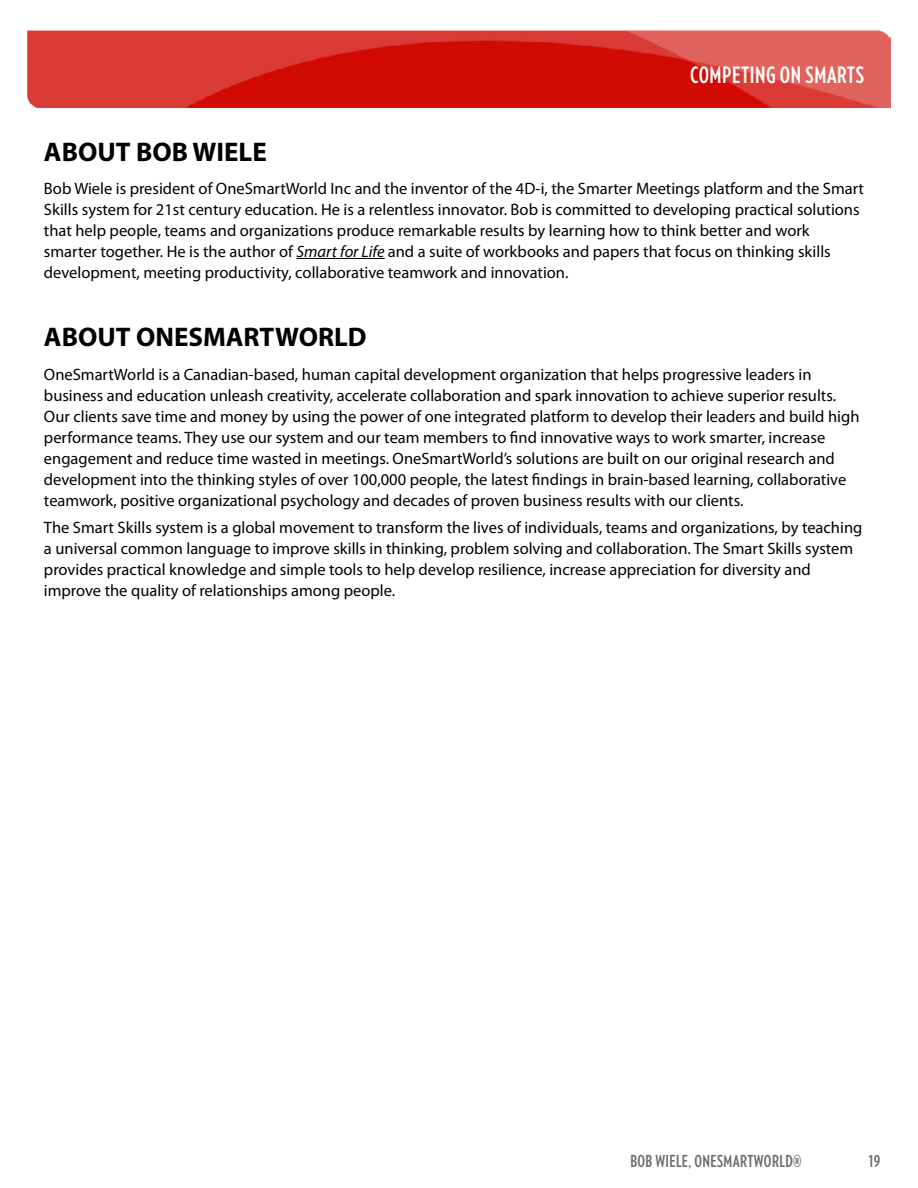
<style>
.page{position:relative;width:918px;height:1188px;background:#fff}
.page>*{position:absolute;margin:0;border:0;box-sizing:border-box;transform-origin:0 0}
.t1{font:700 27px "Myriad Pro";color:#000}
.t2{font:700 22.5px "Verlag Compressed";letter-spacing:.025em;color:#fff}
.t3{font:16.5px/21px "Myriad Pro";color:#000}
.t4{font:700 16.5px "Verlag Compressed";letter-spacing:.025em;color:#6d6e71}
.s1{font-style:italic}
</style>
<div class="page">
<img style="left:27px;top:30px;width:864px;height:78px">
<hr style="left:297px;top:258px;width:88px;height:1px;background:#000">
<h1 class="t1" style="left:44px;top:134px;width:224px">ABOUT BOB WIELE</h1>
<h2 class="t2" style="left:690px;top:59px;width:175px">COMPETING ON SMARTS</h2>
<p class="t3" style="left:44px;top:178px;width:822px">Bob Wiele is president of OneSmartWorld Inc and the inventor of the 4D-i, the Smarter Meetings platform and the Smart Skills system for 21st century education. He is a relentless innovator. Bob is committed to developing practical solutions that help people, teams and organizations produce remarkable results by learning how to think better and work smarter together. He is the author of <span class="s1">Smart for Life</span> and a suite of workbooks and papers that focus on thinking skills development, meeting productivity, collaborative teamwork and innovation.</p>
<h1 class="t1" style="left:44px;top:320px;width:324px">ABOUT ONESMARTWORLD</h1>
<p class="t3" style="left:44px;top:363px;width:817px">OneSmartWorld is a Canadian-based, human capital development organization that helps progressive leaders in business and education unleash creativity, accelerate collaboration and spark innovation to achieve superior results.<br>Our clients save time and money by using the power of one integrated platform to develop their leaders and build high performance teams. They use our system and our team members to find innovative ways to work smarter, increase engagement and reduce time wasted in meetings. OneSmartWorld’s solutions are built on our original research and development into the thinking styles of over 100,000 people, the latest findings in brain-based learning, collaborative teamwork, positive organizational psychology and decades of proven business results with our clients.</p>
<p class="t3" style="left:44px;top:517px;width:820px">The Smart Skills system is a global movement to transform the lives of individuals, teams and organizations, by teaching a universal common language to improve skills in thinking, problem solving and collaboration. The Smart Skills system provides practical knowledge and simple tools to help develop resilience, increase appreciation for diversity and improve the quality of relationships among people.</p>
<p class="t4" style="left:630px;top:1149px;width:173px">BOB WIELE, ONESMARTWORLD®</p>
<p class="t4" style="left:869px;top:1149px;width:13px">19</p>
</div>
